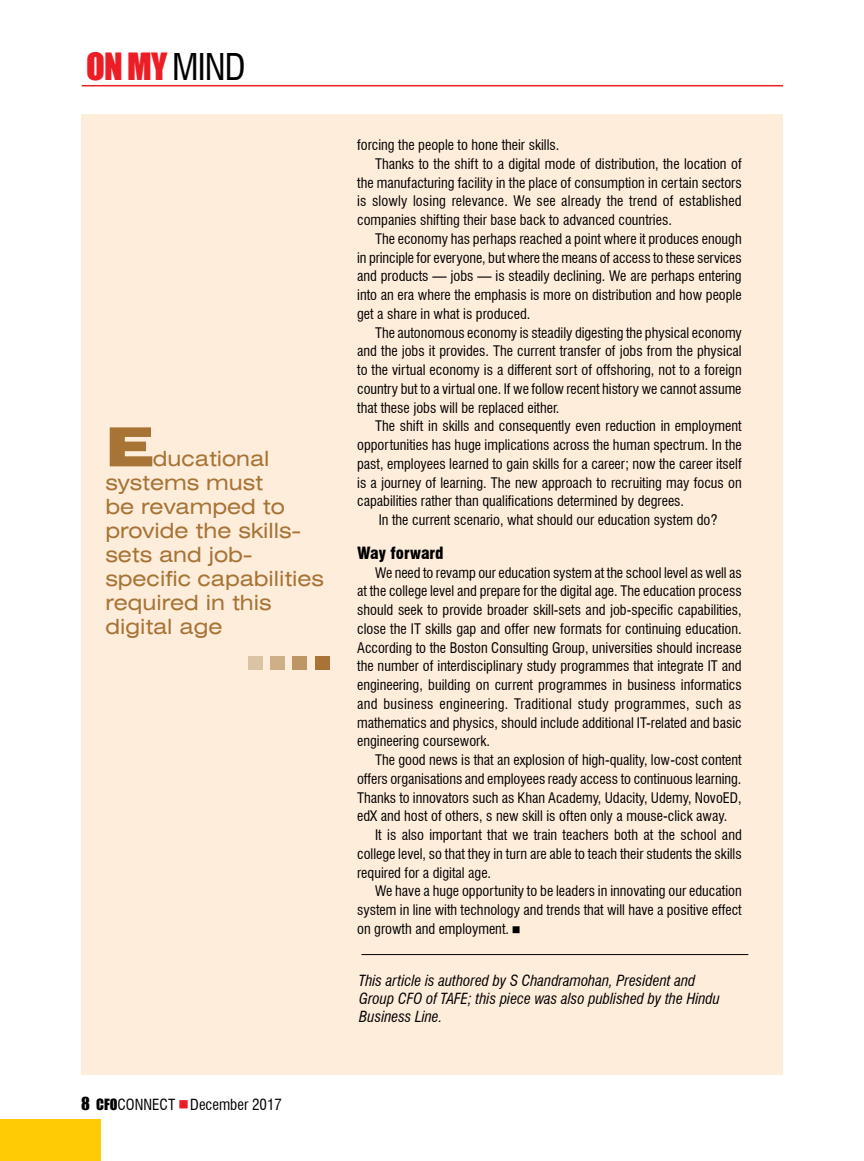
<style>
.page{position:relative;width:864px;height:1161px;background:#fff}
.page>*{position:absolute;margin:0;border:0;box-sizing:border-box;transform-origin:0 0}
.t1{font:900 expanded 54px "Swiss 721 BT";color:#a77436}
.t2{font:34.5px "Impact";color:#ec1d24}
.t3{font:expanded 21px/24px "Swiss 721 BT";color:#a77436}
.t4{font:900 condensed 16.5px "Swiss 721 BT";color:#000}
.t5{font:italic condensed 15px/18px "Swiss 721 BT";color:#000}
.t6{font:condensed 15px "Swiss 721 BT";color:#000}
.t7{font:condensed 14.25px/18.8px "Swiss 721 BT";color:#000;text-align:justify}
.s1{font-family:"Swiss 721 BT";font-stretch:condensed;font-size:36px;color:#000}
.s2{font-family:"Impact";font-stretch:normal;font-size:16.5px}
.s3{font-family:"Impact";font-stretch:normal;font-size:14.25px}
</style>
<div class="page">
<hr style="left:82px;top:85px;width:701px;height:1px;background:#ec1d24">
<div style="left:0;top:1119px;width:101px;height:42px;background:#ffcb05"></div>
<div style="left:81px;top:114px;width:702px;height:960px;background:#ffeddc"></div>
<div style="left:271px;top:657px;width:14px;height:13px;background:#ceaf87"></div>
<div style="left:293px;top:657px;width:14px;height:13px;background:#be9563"></div>
<div style="left:315px;top:657px;width:15px;height:13px;background:#a77436"></div>
<div style="left:248px;top:657px;width:14px;height:13px;background:#dbc4a6"></div>
<hr style="left:361px;top:954px;width:387px;height:1px;background:#000">
<h2 class="t2" style="left:86px;top:40px;width:161px">ON MY <span class="s1">MIND</span></h2>
<h1 class="t1" style="left:105px;top:414px;width:49px">E</h1>
<h3 class="t3" style="left:105px;top:447px;width:220px;text-indent:47px">ducational systems must<br>be revamped to provide the skills&shy;sets and job&shy;specific capabilities required in this digital age</h3>
<p class="t6" style="left:81px;top:1096px;width:203px"><span class="s2">8</span> <span class="s3">CFO</span>CONNECT December 2017</p>
<p class="t7" style="left:357px;top:136px;width:204px">forcing the people to hone their skills.</p>
<p class="t7" style="left:375px;top:154px;width:368px">Thanks to the shift to a digital mode of distribution, the location of</p>
<p class="t7" style="left:357px;top:173px;width:386px">the manufacturing facility in the place of consumption in certain sectors</p>
<p class="t7" style="left:357px;top:192px;width:386px">is slowly losing relevance. We see already the trend of established</p>
<p class="t7" style="left:357px;top:211px;width:316px">companies shifting their base back to advanced countries.</p>
<p class="t7" style="left:375px;top:229px;width:368px">The economy has perhaps reached a point where it produces enough</p>
<p class="t7" style="left:357px;top:248px;width:386px">in principle for everyone, but where the means of access to these services</p>
<p class="t7" style="left:357px;top:267px;width:386px">and products — jobs — is steadily declining. We are perhaps entering</p>
<p class="t7" style="left:357px;top:286px;width:386px">into an era where the emphasis is more on distribution and how people</p>
<p class="t7" style="left:357px;top:304px;width:175px">get a share in what is produced.</p>
<p class="t7" style="left:375px;top:323px;width:368px">The autonomous economy is steadily digesting the physical economy</p>
<p class="t7" style="left:357px;top:342px;width:386px">and the jobs it provides. The current transfer of jobs from the physical</p>
<p class="t7" style="left:357px;top:361px;width:386px">to the virtual economy is a different sort of offshoring, not to a foreign</p>
<p class="t7" style="left:357px;top:379px;width:386px">country but to a virtual one. If we follow recent history we cannot assume</p>
<p class="t7" style="left:357px;top:398px;width:204px">that these jobs will be replaced either.</p>
<p class="t7" style="left:375px;top:417px;width:368px">The shift in skills and consequently even reduction in employment</p>
<p class="t7" style="left:357px;top:436px;width:386px">opportunities has huge implications across the human spectrum. In the</p>
<p class="t7" style="left:357px;top:454px;width:386px">past, employees learned to gain skills for a career; now the career itself</p>
<p class="t7" style="left:357px;top:473px;width:386px">is a journey of learning. The new approach to recruiting may focus on</p>
<p class="t7" style="left:357px;top:492px;width:329px">capabilities rather than qualifications determined by degrees.</p>
<p class="t7" style="left:379px;top:511px;width:340px">In the current scenario, what should our education system do?</p>
<p class="t4" style="left:357px;top:543px;width:88px">Way forward</p>
<p class="t7" style="left:357px;top:563px;width:386px;text-indent:18px">We need to revamp our education system at the school level as well as at the college level and prepare for the digital age. The education process should seek to provide broader skill-sets and job-specific capabilities, close the IT skills gap and offer new formats for continuing education.<br>According to the Boston Consulting Group, universities should increase the number of interdisciplinary study programmes that integrate IT and engineering, building on current programmes in business informatics and business engineering. Traditional study programmes, such as mathematics and physics, should include additional IT-related and basic engineering coursework.</p>
<p class="t7" style="left:357px;top:751px;width:386px;text-indent:18px">The good news is that an explosion of high-quality, low-cost content offers organisations and employees ready access to continuous learning.<br>Thanks to innovators such as Khan Academy, Udacity, Udemy, NovoED, edX and host of others, s new skill is often only a mouse-click away.</p>
<p class="t7" style="left:357px;top:826px;width:386px;text-indent:18px">It is also important that we train teachers both at the school and college level, so that they in turn are able to teach their students the skills required for a digital age.</p>
<p class="t7" style="left:357px;top:882px;width:386px;text-indent:18px">We have a huge opportunity to be leaders in innovating our education system in line with technology and trends that will have a positive effect on growth and employment. ■</p>
<p class="t5" style="left:359px;top:972px;width:362px">This article is authored by S Chandramohan, President and<br>Group CFO of TAFE; this piece was also published by the Hindu<br>Business Line.</p>
</div>
